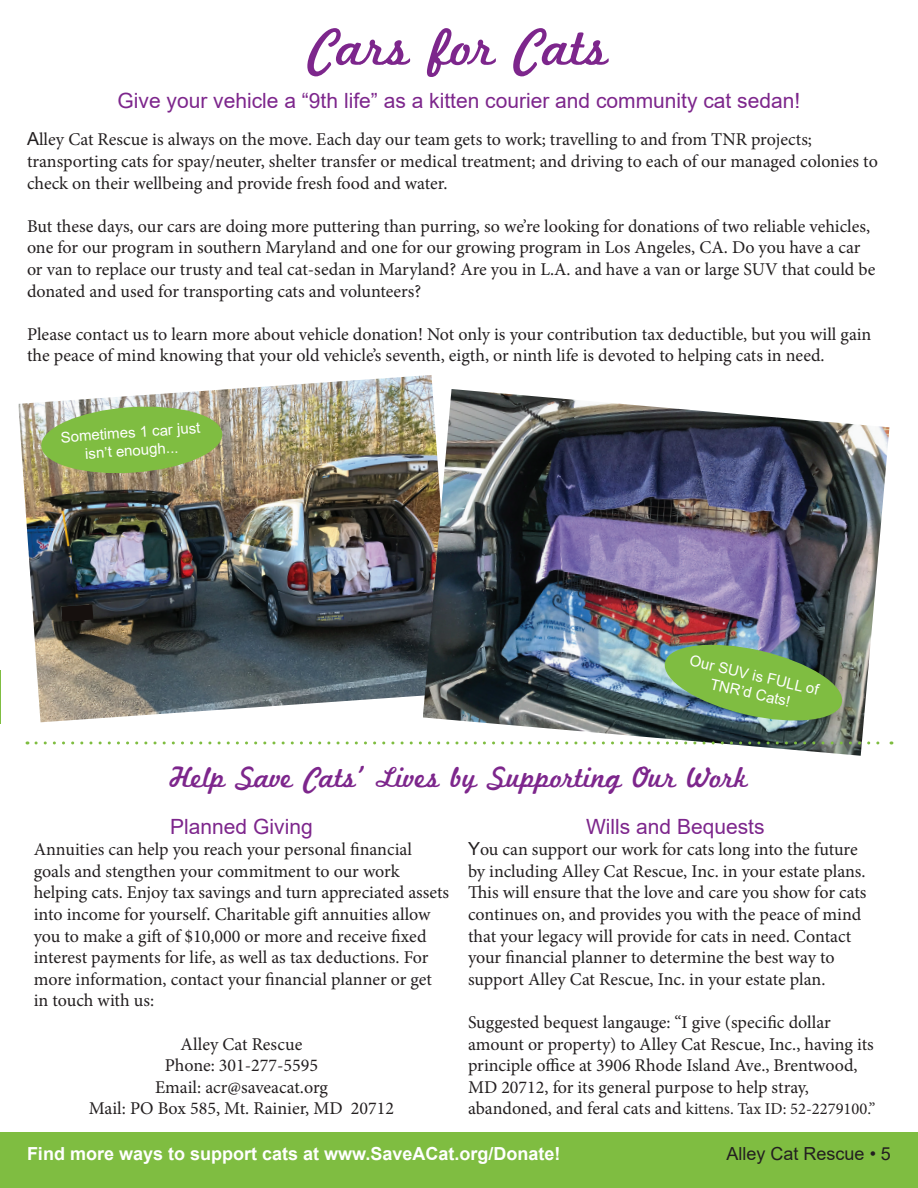
<style>
.page{position:relative;width:918px;height:1188px;background:#fff}
.page>*{position:absolute;margin:0;border:0;box-sizing:border-box;transform-origin:0 0}
.t1{font:54px "Marketing Script";color:#7d268c}
.t2{font:30px "Marketing Script";color:#7d268c}
.t3{font:21px "Arial";color:#7d268c}
.t4{font:18px/21.6px "Minion Pro";letter-spacing:-.005em;color:#231f20}
.t5{font:700 18px "Arial";color:#fff}
.t6{font:18px "Arial";color:#231f20}
.t7{font:16.5px "Minion Pro";color:#231f20}
.t8{font:15px/18px "Arial";color:#fff;text-align:center}
.s1{font-family:"Arial"}
.s2{font-size:18px}
</style>
<div class="page">
<div style="left:1px;top:1133px;width:917px;height:55px;background:#7fbd41"></div>
<hr style="left:0;top:1133px;width:1px;height:55px;background:#7fbd41">
<img style="left:18px;top:375px;width:415px;height:347px">
<img style="left:423px;top:389px;width:466px;height:367px">
<svg style="left:36px;top:741px;width:856px;height:3px"></svg>
<svg style="left:61px;top:604px;width:32px;height:18px"></svg>
<img style="left:661px;top:639px;width:185px;height:87px">
<svg style="left:40px;top:404px;width:184px;height:72px;background:#8eb659"></svg>
<hr style="left:0;top:670px;width:1px;height:53px;background:#7fbd41">
<h1 class="t1" style="left:310px;top:15px;width:300px">Cars for Cats</h1>
<p class="t3" style="left:118px;top:86px;width:684px">Give your vehicle a “9th life” as a kitten courier and community cat sedan!</p>
<p class="t4" style="left:27px;top:129px;width:852px"><span class="s1">A</span>lley Cat Rescue is always on the move. Each day our team gets to work; travelling to and from TNR projects; transporting cats for spay/neuter, shelter transfer or medical treatment; and driving to each of our managed colonies to check on their wellbeing and provide fresh food and water.</p>
<p class="t4" style="left:27px;top:215px;width:850px">But these days, our cars are doing more puttering than purring, so we’re looking for donations of two reliable vehicles, one for our program in southern Maryland and one for our growing program in Los Angeles, CA. Do you have a car or van to replace our trusty and teal cat-sedan in Maryland? Are you in L.A. and have a van or large SUV that could be donated and used for transporting cats and volunteers?</p>
<p class="t4" style="left:27px;top:323px;width:846px">Please contact us to learn more about vehicle donation! Not only is your contribution tax deductible, but you will gain the peace of mind knowing that your old vehicle’s seventh, eigth, or ninth life is devoted to helping cats in need.</p>
<p class="t8" style="left:60px;top:428px;width:142px;rotate:-4deg">Sometimes 1 car just isn’t enough...</p>
<p class="t8" style="left:692px;top:651px;width:133px;rotate:13deg">Our SUV is FULL of<br>TNR’d Cats!</p>
<h2 class="t2" style="left:170px;top:760px;width:580px">Help Save Cats’ Lives by Supporting Our Work</h2>
<p class="t3" style="left:170px;top:812px;width:144px">Planned Giving</p>
<p class="t4" style="left:34px;top:839px;width:417px">Annuities can help you reach your personal financial goals and stengthen your commitment to our work helping cats. Enjoy tax savings and turn appreciated assets into income for yourself. Charitable gift annuities allow you to make a gift of $10,000 or more and receive fixed interest payments for life, as well as tax deductions. For more information, contact your financial planner or get in touch with us:</p>
<p class="t4" style="left:89px;top:1033px;width:307px;text-align:center">Alley Cat Rescue<br>Phone: 301-277-5595<br>Email: acr@saveacat.org<br>Mail: PO Box 585, Mt. Rainier, MD 20712</p>
<p class="t3" style="left:586px;top:812px;width:180px">Wills and Bequests</p>
<p class="t4" style="left:468px;top:839px;width:400px"><span class="s1">Y</span>ou can support our work for cats long into the future by including Alley Cat Rescue, Inc. in your estate plans.<br>This will ensure that the love and care you show for cats continues on, and provides you with the peace of mind that your legacy will provide for cats in need. Contact your financial planner to determine the best way to support Alley Cat Rescue, Inc. in your estate plan.</p>
<p class="t4" style="left:468px;top:1012px;width:407px">Suggested bequest langauge: “I give (specific dollar amount or property) to Alley Cat Rescue, Inc., having its principle office at 3906 Rhode Island Ave., Brentwood, MD 20712, for its general purpose to help stray,</p>
<p class="t7" style="left:468px;top:1098px;width:409px"><span class="s2">abandoned, and feral cats and</span> kittens. Tax ID: 52-2279100.”</p>
<p class="t5" style="left:27px;top:1141px;width:535px">Find more ways to support cats at www.SaveACat.org/Donate!</p>
<p class="t6" style="left:727px;top:1142px;width:166px">Alley Cat Rescue • 5</p>
</div>
